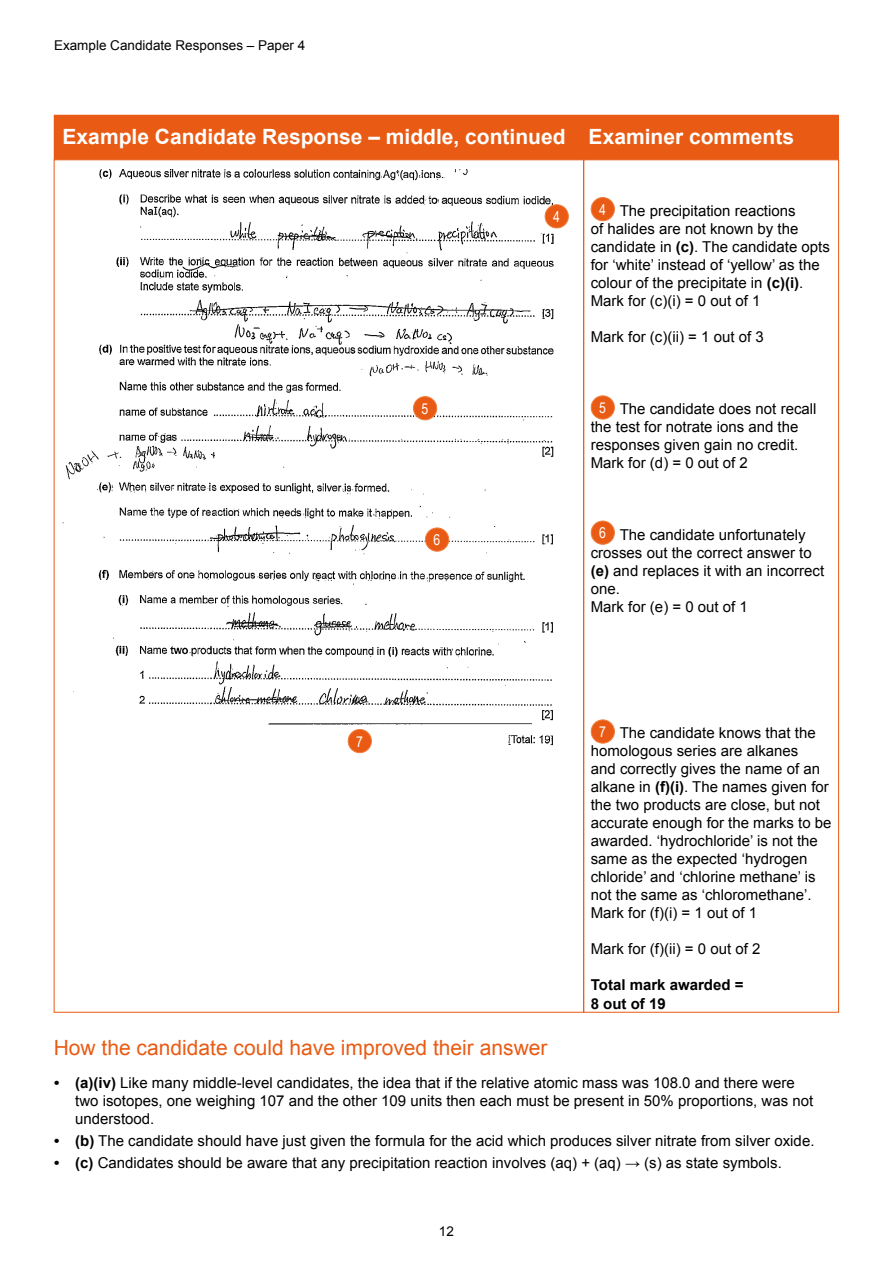
<style>
.page{position:relative;width:893px;height:1263px;background:#fff}
.page>*{position:absolute;margin:0;border:0;box-sizing:border-box;transform-origin:0 0}
.t1{font:700 21px "Arial";color:#fff}
.t2{font:21px "Arial";color:#e95b14}
.t3{font:15px/18px "Arial";color:#000}
.t4{font:700 15px/18px "Arial";color:#000}
.t5{font:15px "Arial Narrow";color:#fff}
.t6{font:13.5px "Arial";color:#000}
.s1{font-weight:700}
</style>
<div class="page">
<div style="left:54px;top:115px;width:785px;height:45px;background:#e95b14;border:2px solid #e95b14"></div>
<img style="left:63px;top:169px;width:506px;height:585px">
<div style="left:425px;top:528px;width:24px;height:23px;background:#e95b14;border-radius:50%"></div>
<div style="left:425px;top:528px;width:24px;height:24px;border:1px solid #ef7f3f;border-radius:50%"></div>
<div style="left:348px;top:729px;width:23px;height:24px;background:#e95b14;border-radius:50%"></div>
<div style="left:348px;top:729px;width:24px;height:24px;border:1px solid #ef7f3f;border-radius:50%"></div>
<div style="left:591px;top:521px;width:23px;height:23px;background:#e95b14;border-radius:50%"></div>
<div style="left:591px;top:521px;width:24px;height:24px;border:1px solid #ef7f3f;border-radius:50%"></div>
<div style="left:591px;top:720px;width:23px;height:23px;background:#e95b14;border-radius:50%"></div>
<div style="left:591px;top:719px;width:24px;height:24px;border:1px solid #ef7f3f;border-radius:50%"></div>
<div style="left:545px;top:205px;width:23px;height:23px;background:#e95b14;border-radius:50%"></div>
<div style="left:545px;top:204px;width:24px;height:24px;border:1px solid #ef7f3f;border-radius:50%"></div>
<div style="left:413px;top:397px;width:24px;height:23px;background:#e95b14;border-radius:50%"></div>
<div style="left:413px;top:396px;width:24px;height:24px;border:1px solid #ef7f3f;border-radius:50%"></div>
<div style="left:591px;top:198px;width:23px;height:23px;background:#e95b14;border-radius:50%"></div>
<div style="left:591px;top:197px;width:24px;height:24px;border:1px solid #ef7f3f;border-radius:50%"></div>
<div style="left:591px;top:396px;width:23px;height:23px;background:#e95b14;border-radius:50%"></div>
<div style="left:591px;top:395px;width:24px;height:24px;border:1px solid #ef7f3f;border-radius:50%"></div>
<p class="t6" style="left:54px;top:36px;width:253px">Example Candidate Responses – Paper 4</p>
<h1 class="t1" style="left:63px;top:123px;width:733px">Example Candidate Response – middle, continued Examiner comments</h1>
<p class="t5" style="left:421px;top:397px;width:8px">5</p>
<p class="t5" style="left:433px;top:529px;width:8px">6</p>
<p class="t5" style="left:356px;top:730px;width:8px">7</p>
<p class="t5" style="left:553px;top:205px;width:8px">4</p>
<p class="t5" style="left:599px;top:198px;width:8px">4</p>
<p class="t3" style="left:591px;top:202px;width:241px;text-indent:29px">The precipitation reactions<br>of halides are not known by the candidate in <span class="s1">(c)</span>. The candidate opts for ‘white’ instead of ‘yellow’ as the colour of the precipitate in <span class="s1">(c)(i)</span>.<br>Mark for (c)(i) = 0 out of 1</p>
<p class="t3" style="left:591px;top:328px;width:174px">Mark for (c)(ii) = 1 out of 3</p>
<p class="t5" style="left:599px;top:397px;width:8px">5</p>
<p class="t3" style="left:591px;top:400px;width:227px;text-indent:29px">The candidate does not recall the test for notrate ions and the responses given gain no credit.<br>Mark for (d) = 0 out of 2</p>
<p class="t5" style="left:599px;top:522px;width:8px">6</p>
<p class="t3" style="left:591px;top:526px;width:235px;text-indent:29px">The candidate unfortunately crosses out the correct answer to <span class="s1">(e)</span> and replaces it with an incorrect one.<br>Mark for (e) = 0 out of 1</p>
<p class="t5" style="left:599px;top:721px;width:8px">7</p>
<p class="t3" style="left:591px;top:724px;width:242px;text-indent:29px">The candidate knows that the homologous series are alkanes<br>and correctly gives the name of an alkane in <span class="s1">(f)(i)</span>. The names given for the two products are close, but not accurate enough for the marks to be awarded. ‘hydrochloride’ is not the same as the expected ‘hydrogen chloride’ and ‘chlorine methane’ is not the same as ‘chloromethane’.<br>Mark for (f)(i) = 1 out of 1</p>
<p class="t3" style="left:591px;top:940px;width:171px">Mark for (f)(ii) = 0 out of 2</p>
<p class="t4" style="left:591px;top:977px;width:154px">Total mark awarded =<br>8 out of 19</p>
<h1 class="t2" style="left:54px;top:1034px;width:495px">How the candidate could have improved their answer</h1>
<p class="t3" style="left:75px;top:1074px;width:739px;text-indent:-21px"><span class="s1">• (a)(iv)</span> Like many middle-level candidates, the idea that if the relative atomic mass was 108.0 and there were two isotopes, one weighing 107 and the other 109 units then each must be present in 50% proportions, was not understood.</p>
<p class="t3" style="left:54px;top:1132px;width:762px"><span class="s1">• (b)</span> The candidate should have just given the formula for the acid which produces silver nitrate from silver oxide.</p>
<p class="t3" style="left:54px;top:1154px;width:729px"><span class="s1">• (c)</span> Candidates should be aware that any precipitation reaction involves (aq) + (aq) → (s) as state symbols.</p>
<p class="t6" style="left:439px;top:1222px;width:17px">12</p>
</div>
